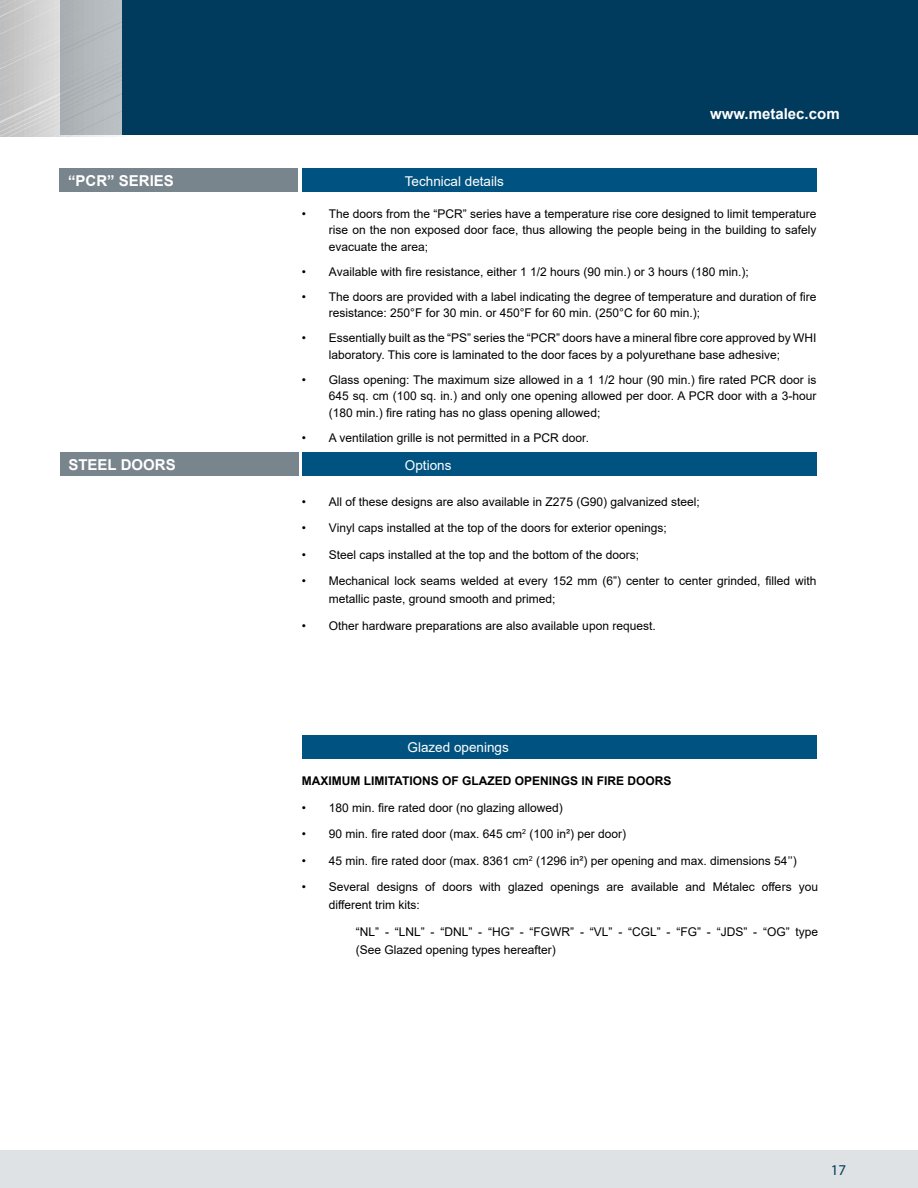
<style>
.page{position:relative;width:918px;height:1188px;background:#fff}
.page>*{position:absolute;margin:0;border:0;box-sizing:border-box;transform-origin:0 0}
.t1{font:700 15px "Arial";color:#fff}
.t2{font:15px "Myriad Pro";color:#003a5d}
.t3{font:13.5px "Arial";color:#fff}
.t4{font:12px/16.5px "Arial";color:#000}
.t5{font:700 12px "Arial";color:#000}
</style>
<div class="page">
<svg style="left:0;top:0;width:118px;height:136px;background:#cecece"></svg>
<div style="left:60px;top:0;width:62px;height:135px;background:#b2b8bb"></div>
<div style="left:122px;top:0;width:796px;height:135px;background:#003a5d"></div>
<div style="left:0;top:1151px;width:918px;height:37px;background:#dfe2e4"></div>
<div style="left:302px;top:169px;width:514px;height:23px;background:#005380"></div>
<div style="left:302px;top:453px;width:514px;height:23px;background:#005380"></div>
<div style="left:302px;top:735px;width:514px;height:24px;background:#005380"></div>
<div style="left:60px;top:169px;width:238px;height:23px;background:#79858d"></div>
<div style="left:60px;top:453px;width:238px;height:23px;background:#79858d"></div>
<p class="t1" style="left:68px;top:170px;width:107px">“PCR” SERIES</p>
<p class="t1" style="left:68px;top:454px;width:109px">STEEL DOORS</p>
<p class="t3" style="left:405px;top:172px;width:101px">Technical details</p>
<p class="t1" style="left:710px;top:103px;width:131px">www.metalec.com</p>
<p class="t4" style="left:329px;top:205px;width:489px;text-align:justify;text-indent:-27px">• The doors from the “PCR” series have a temperature rise core designed to limit temperature rise on the non exposed door face, thus allowing the people being in the building to safely evacuate the area;</p>
<p class="t4" style="left:302px;top:263px;width:448px">• Available with fire resistance, either 1 1/2 hours (90 min.) or 3 hours (180 min.);</p>
<p class="t4" style="left:329px;top:288px;width:489px;text-indent:-27px">• The doors are provided with a label indicating the degree of temperature and duration of fire resistance: 250°F for 30 min. or 450°F for 60 min. (250°C for 60 min.);</p>
<p class="t4" style="left:329px;top:330px;width:489px;text-indent:-27px">• Essentially built as the “PS” series the “PCR” doors have a mineral fibre core approved by WHI laboratory. This core is laminated to the door faces by a polyurethane base adhesive;</p>
<p class="t4" style="left:329px;top:371px;width:489px;text-align:justify;text-indent:-27px">• Glass opening: The maximum size allowed in a 1 1/2 hour (90 min.) fire rated PCR door is 645 sq. cm (100 sq. in.) and only one opening allowed per door. A PCR door with a 3-hour (180 min.) fire rating has no glass opening allowed;</p>
<p class="t4" style="left:302px;top:429px;width:289px">• A ventilation grille is not permitted in a PCR door.</p>
<p class="t3" style="left:405px;top:456px;width:48px">Options</p>
<p class="t4" style="left:302px;top:493px;width:399px">• All of these designs are also available in Z275 (G90) galvanized steel;</p>
<p class="t4" style="left:302px;top:520px;width:366px">• Vinyl caps installed at the top of the doors for exterior openings;</p>
<p class="t4" style="left:302px;top:546px;width:339px">• Steel caps installed at the top and the bottom of the doors;</p>
<p class="t4" style="left:329px;top:572px;width:489px;line-height:18px;text-indent:-27px">• Mechanical lock seams welded at every 152 mm (6”) center to center grinded, filled with metallic paste, ground smooth and primed;</p>
<p class="t4" style="left:302px;top:617px;width:355px">• Other hardware preparations are also available upon request.</p>
<p class="t3" style="left:408px;top:738px;width:103px">Glazed openings</p>
<p class="t5" style="left:302px;top:773px;width:371px">MAXIMUM LIMITATIONS OF GLAZED OPENINGS IN FIRE DOORS</p>
<p class="t4" style="left:302px;top:799px;width:263px">• 180 min. fire rated door (no glazing allowed)</p>
<p class="t4" style="left:302px;top:826px;width:326px">• 90 min. fire rated door (max. 645 cm<sup>2</sup> (100 in²) per door)</p>
<p class="t4" style="left:302px;top:852px;width:496px">• 45 min. fire rated door (max. 8361 cm<sup>2</sup> (1296 in²) per opening and max. dimensions 54’’)</p>
<p class="t4" style="left:329px;top:878px;width:491px;line-height:18px;text-indent:-27px">• Several designs of doors with glazed openings are available and Métalec offers you different trim kits:</p>
<p class="t4" style="left:356px;top:923px;width:464px;line-height:18px">“NL” - “LNL” - “DNL” - “HG” - “FGWR” - “VL” - “CGL” - “FG” - “JDS” - “OG” type (See Glazed opening types hereafter)</p>
<p class="t2" style="left:831px;top:1160px;width:17px">17</p>
</div>
